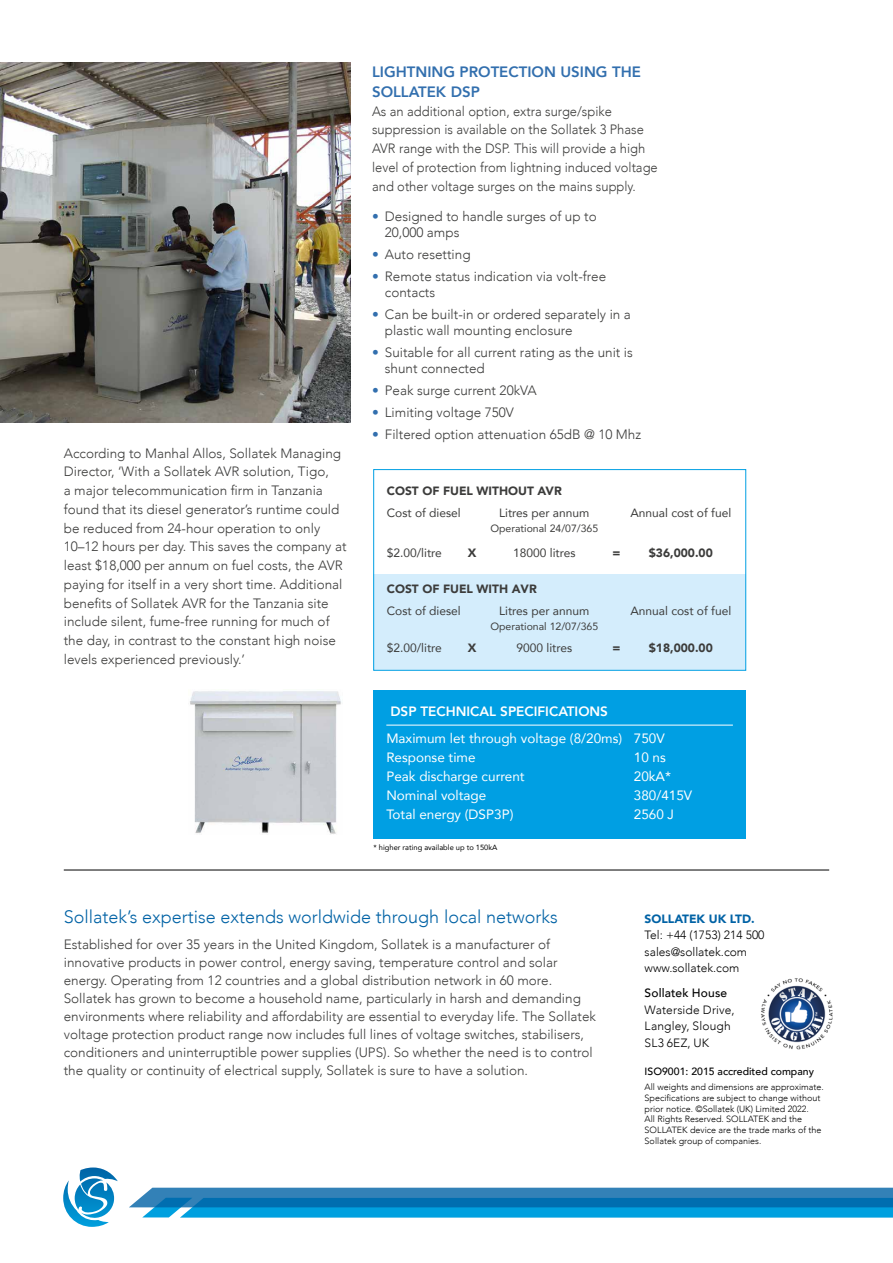
<style>
.page{position:relative;width:893px;height:1263px;background:#fff}
.page>*{position:absolute;margin:0;border:0;box-sizing:border-box;transform-origin:0 0}
.t1{font:300 18px "Avenir";color:#0062a5}
.t2{font:800 15px/19.5px "Avenir";color:#326fae}
.t3{font:300 13.5px/18.8px "Avenir";color:#3c3c3b}
.t4{font:300 13.5px/18.8px "Avenir";color:#3c3c3b;scale:.96 1}
.t5{font:13.5px/18.8px "Avenir";color:#fff}
.t6{font:800 13.5px "Avenir";color:#fff}
.t7{font:12px "Avenir";color:#3c3c3b}
.t8{font:300 12px/16.5px "Avenir";color:#000}
.t9{font:900 12px "Avenir";color:#3c3c3b}
.t10{font:900 12px "Avenir";color:#0062a5}
.t11{font:500 12px "Avenir";letter-spacing:.01em;color:#000}
.t12{font:10.5px "Avenir";color:#3c3c3b}
.t13{font:500 10.5px "Avenir";color:#000}
.t14{font:300 9px/10.8px "Avenir";color:#000}
.t15{font:7.5px "Avenir";color:#000}
.s1{color:#326fae}
</style>
<div class="page">
<img style="left:761px;top:978px;width:72px;height:72px">
<svg style="left:63px;top:1167px;width:55px;height:60px"></svg>
<svg style="left:129px;top:1188px;width:764px;height:29px;background:#1787c3"></svg>
<hr style="left:64px;top:870px;width:765px;height:1px;background:#000">
<img style="left:0;top:63px;width:351px;height:360px">
<div style="left:373px;top:574px;width:373px;height:96px;background:#d4edfc"></div>
<div style="left:373px;top:469px;width:373px;height:202px;border:1px solid #009fe3"></div>
<div style="left:374px;top:690px;width:372px;height:149px;background:#009fe3"></div>
<hr style="left:386px;top:725px;width:347px;height:1px;background:#fff">
<img style="left:190px;top:691px;width:151px;height:143px">
<p class="t3" style="left:64px;top:444px;width:284px">According to Manhal Allos, Sollatek Managing Director, ‘With a Sollatek AVR solution, Tigo,<br>a major telecommunication firm in Tanzania found that its diesel generator’s runtime could be reduced from 24-hour operation to only 10–12 hours per day. This saves the company at least $18,000 per annum on fuel costs, the AVR paying for itself in a very short time. Additional benefits of Sollatek AVR for the Tanzania site include silent, fume-free running for much of the day, in contrast to the constant high noise levels experienced previously.’</p>
<p class="t2" style="left:372px;top:62px;width:270px">LIGHTNING PROTECTION USING THE<br>SOLLATEK DSP</p>
<p class="t4" style="left:372px;top:101px;width:299px">As an additional option, extra surge/spike suppression is available on the Sollatek 3 Phase AVR range with the DSP. This will provide a high level of protection from lightning induced voltage and other voltage surges on the mains supply.</p>
<p class="t3" style="left:385px;top:209px;width:213px;line-height:15.8px;text-indent:-13px"><span class="s1">•</span> Designed to handle surges of up to<br>20,000 amps</p>
<p class="t3" style="left:372px;top:245px;width:100px"><span class="s1">•</span> Auto resetting</p>
<p class="t3" style="left:385px;top:269px;width:223px;line-height:15.8px;text-indent:-13px"><span class="s1">•</span> Remote status indication via volt-free contacts</p>
<p class="t3" style="left:385px;top:307px;width:248px;line-height:15.8px;text-indent:-13px"><span class="s1">•</span> Can be built-in or ordered separately in a plastic wall mounting enclosure</p>
<p class="t3" style="left:385px;top:344px;width:250px;line-height:15.8px;text-indent:-13px"><span class="s1">•</span> Suitable for all current rating as the unit is shunt connected</p>
<p class="t3" style="left:372px;top:381px;width:166px"><span class="s1">•</span> Peak surge current 20kVA</p>
<p class="t3" style="left:372px;top:403px;width:143px"><span class="s1">•</span> Limiting voltage 750V</p>
<p class="t3" style="left:372px;top:425px;width:271px"><span class="s1">•</span> Filtered option attenuation 65dB @ 10 Mhz</p>
<p class="t9" style="left:387px;top:480px;width:176px">COST OF FUEL WITHOUT AVR</p>
<p class="t7" style="left:387px;top:503px;width:76px">Cost of diesel</p>
<p class="t7" style="left:499px;top:503px;width:92px">Litres per annum</p>
<p class="t7" style="left:630px;top:503px;width:102px">Annual cost of fuel</p>
<p class="t12" style="left:490px;top:520px;width:109px">Operational 24/07/365</p>
<p class="t7" style="left:387px;top:543px;width:57px">$2.00/litre</p>
<p class="t9" style="left:468px;top:543px;width:10px">X</p>
<p class="t7" style="left:513px;top:543px;width:64px">18000 litres</p>
<p class="t9" style="left:612px;top:543px;width:9px">=</p>
<p class="t9" style="left:649px;top:543px;width:65px">$36,000.00</p>
<p class="t9" style="left:387px;top:579px;width:151px">COST OF FUEL WITH AVR</p>
<p class="t7" style="left:387px;top:602px;width:76px">Cost of diesel</p>
<p class="t7" style="left:499px;top:602px;width:92px">Litres per annum</p>
<p class="t7" style="left:630px;top:602px;width:102px">Annual cost of fuel</p>
<p class="t12" style="left:490px;top:618px;width:109px">Operational 12/07/365</p>
<p class="t7" style="left:387px;top:638px;width:57px">$2.00/litre</p>
<p class="t9" style="left:468px;top:637px;width:10px">X</p>
<p class="t7" style="left:516px;top:638px;width:57px">9000 litres</p>
<p class="t9" style="left:612px;top:637px;width:9px">=</p>
<p class="t9" style="left:649px;top:637px;width:65px">$18,000.00</p>
<p class="t6" style="left:390px;top:701px;width:219px">DSP TECHNICAL SPECIFICATIONS</p>
<p class="t5" style="left:386px;top:729px;width:280px">Maximum let through voltage (8/20ms) 750V<br>Response time</p>
<p class="t5" style="left:634px;top:748px;width:34px">10 ns</p>
<p class="t5" style="left:386px;top:766px;width:140px">Peak discharge current</p>
<p class="t5" style="left:634px;top:766px;width:39px">20kA*</p>
<p class="t5" style="left:386px;top:785px;width:102px">Nominal voltage</p>
<p class="t5" style="left:634px;top:785px;width:60px">380/415V</p>
<p class="t5" style="left:386px;top:804px;width:129px">Total energy (DSP3P)</p>
<p class="t5" style="left:634px;top:804px;width:42px">2560 J</p>
<p class="t15" style="left:374px;top:842px;width:125px">* higher rating available up to 150kA</p>
<h1 class="t1" style="left:64px;top:906px;width:495px">Sollatek’s expertise extends worldwide through local networks</h1>
<p class="t3" style="left:64px;top:935px;width:534px;line-height:18px">Established for over 35 years in the United Kingdom, Sollatek is a manufacturer of innovative products in power control, energy saving, temperature control and solar energy. Operating from 12 countries and a global distribution network in 60 more.<br>Sollatek has grown to become a household name, particularly in harsh and demanding environments where reliability and affordability are essential to everyday life. The Sollatek voltage protection product range now includes full lines of voltage switches, stabilisers, conditioners and uninterruptible power supplies (UPS). So whether the need is to control the quality or continuity of electrical supply, Sollatek is sure to have a solution.</p>
<p class="t10" style="left:645px;top:908px;width:112px">SOLLATEK UK LTD.</p>
<p class="t8" style="left:645px;top:927px;width:121px">Tel: +44 (1753) 214 500 sales@sollatek.com www.sollatek.com</p>
<p class="t11" style="left:645px;top:983px;width:84px">Sollatek House</p>
<p class="t8" style="left:645px;top:1001px;width:91px">Waterside Drive,<br>Langley, Slough<br>SL3 6EZ, UK</p>
<p class="t13" style="left:645px;top:1062px;width:171px">ISO9001: 2015 accredited company</p>
<p class="t14" style="left:645px;top:1081px;width:181px">All weights and dimensions are approximate.<br>Specifications are subject to change without prior notice. ©Sollatek (UK) Limited 2022.<br>All Rights Reserved. SOLLATEK and the SOLLATEK device are the trade marks of the Sollatek group of companies.</p>
</div>
